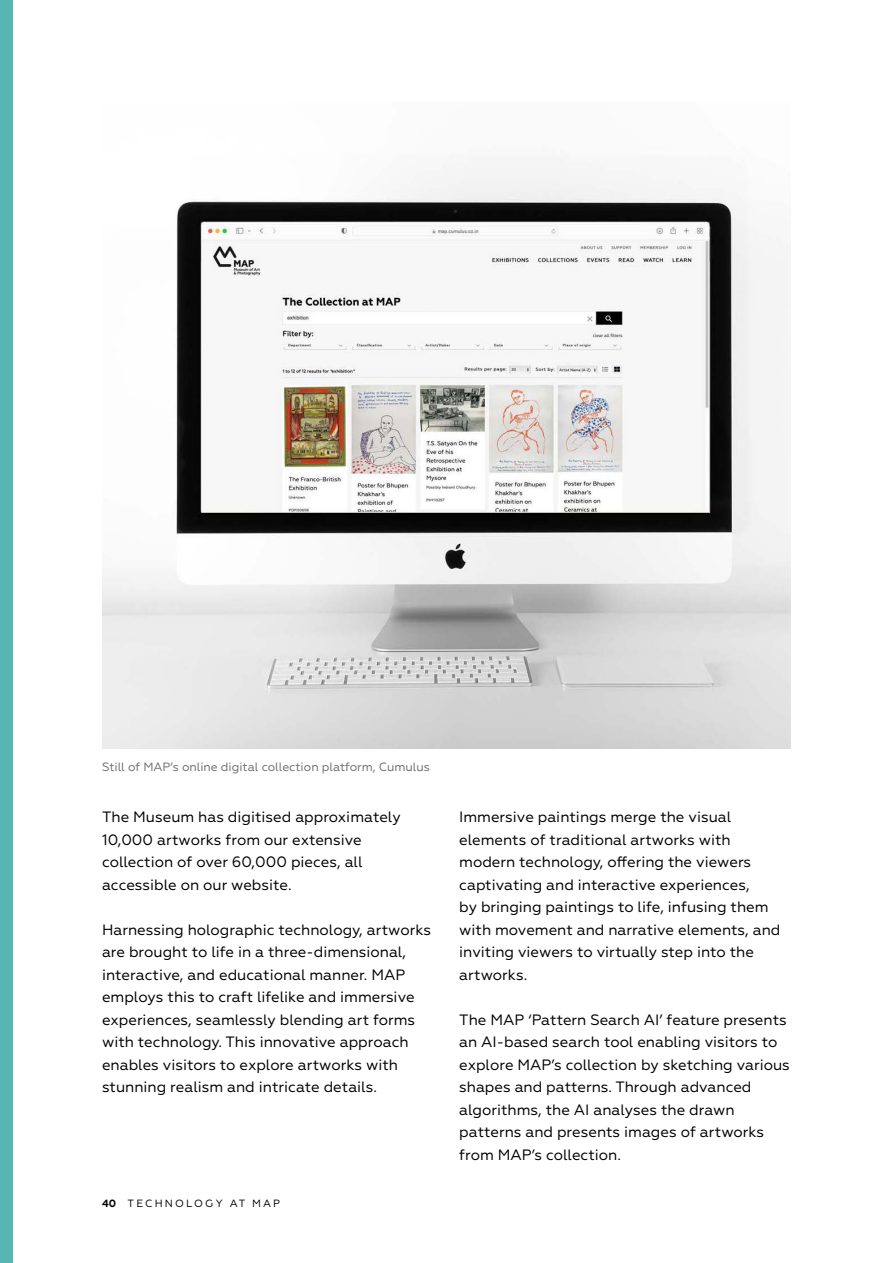
<style>
.page{position:relative;width:893px;height:1263px;background:#fff}
.page>*{position:absolute;margin:0;border:0;box-sizing:border-box;transform-origin:0 0}
.t1{font:15px/22.5px "Geometria";color:#000}
.t2{font:12px "Geometria";color:#6d6e71}
.t3{font:10.5px "Geometria";letter-spacing:.21em;color:#000}
.s1{font-weight:700}
</style>
<div class="page">
<img style="left:102px;top:158px;width:689px;height:590px">
<div style="left:0;top:0;width:13px;height:1263px;background:#56b6b1"></div>
<p class="t2" style="left:102px;top:759px;width:329px">Still of MAP’s online digital collection platform, Cumulus</p>
<p class="t1" style="left:102px;top:806px;width:300px">The Museum has digitised approximately 10,000 artworks from our extensive collection of over 60,000 pieces, all accessible on our website.</p>
<p class="t1" style="left:102px;top:918px;width:331px">Harnessing holographic technology, artworks are brought to life in a three-dimensional, interactive, and educational manner. MAP employs this to craft lifelike and immersive experiences, seamlessly blending art forms with technology. This innovative approach enables visitors to explore artworks with stunning realism and intricate details.</p>
<p class="t3" style="left:102px;top:1197px;width:180px"><span class="s1">40</span> TECHNOLOGY AT MAP</p>
<p class="t1" style="left:459px;top:806px;width:323px">Immersive paintings merge the visual elements of traditional artworks with modern technology, offering the viewers captivating and interactive experiences,<br>by bringing paintings to life, infusing them with movement and narrative elements, and inviting viewers to virtually step into the artworks.</p>
<p class="t1" style="left:459px;top:1008px;width:332px">The MAP ‘Pattern Search AI’ feature presents an AI-based search tool enabling visitors to explore MAP’s collection by sketching various shapes and patterns. Through advanced algorithms, the AI analyses the drawn patterns and presents images of artworks from MAP’s collection.</p>
</div>
